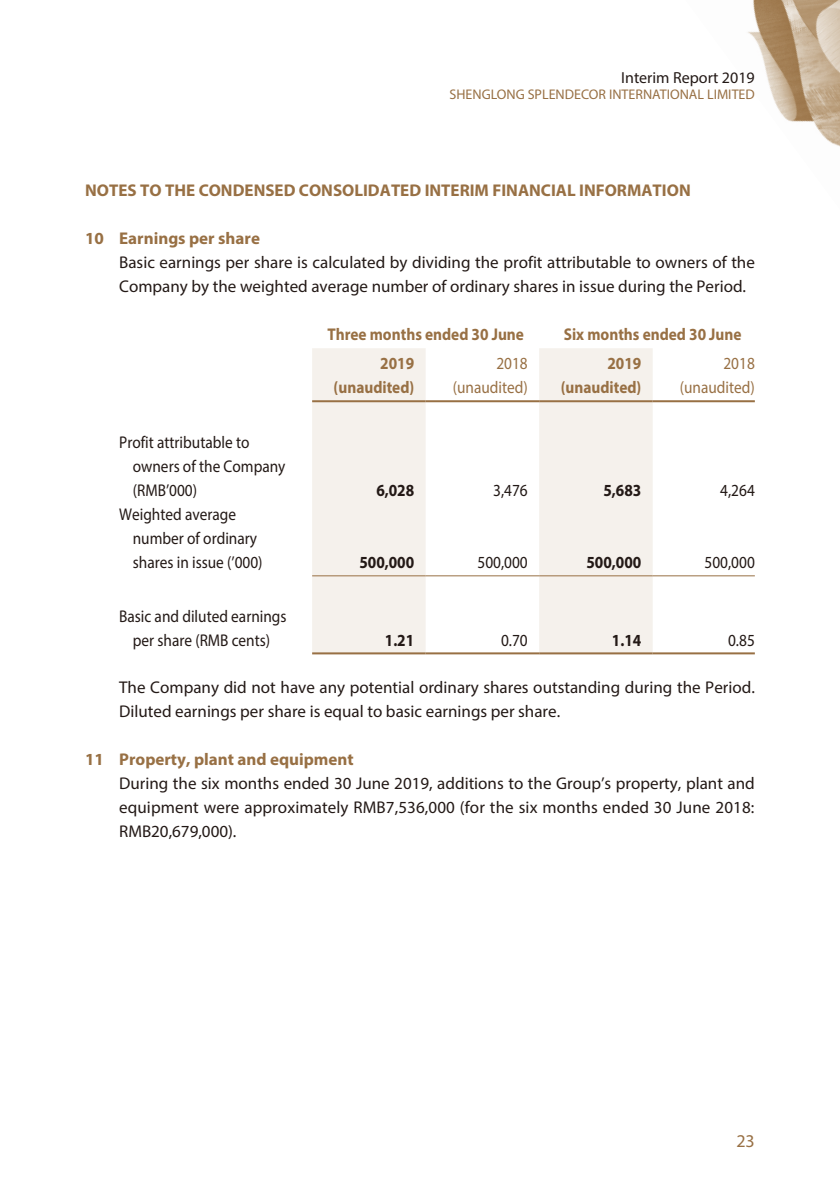
<style>
.page{position:relative;width:840px;height:1191px;background:#fff}
.page>*{position:absolute;margin:0;border:0;box-sizing:border-box;transform-origin:0 0}
.t1{font:18px "Myriad Pro";color:#987044}
.t2{font:17px/24px "Myriad Pro";color:#231916}
.t3{font:17px/24px "Myriad Pro";color:#231916;scale:.9 1}
.t4{font:700 17px "Myriad Pro";color:#987044}
.t5{font:700 17px "Myriad Pro";color:#987044;scale:.9 1}
.t6{font:700 17px "Myriad Pro";color:#231916;scale:.9 1}
.t7{font:17px "Myriad Pro";color:#987044;scale:.9 1}
.t8{font:16px "Myriad Pro";color:#231916}
.t9{font:14px "Myriad Pro";color:#987044}
</style>
<div class="page">
<img style="left:748px;top:0;width:91px;height:146px">
<svg style="left:312px;top:348px;width:340px;height:304px;fill:#f5f1ec"></svg>
<hr style="left:312px;top:400px;width:113px;height:2px;background:#987044">
<hr style="left:425px;top:400px;width:114px;height:2px;background:#987044">
<hr style="left:539px;top:400px;width:113px;height:2px;background:#987044">
<hr style="left:652px;top:400px;width:102px;height:2px;background:#987044">
<hr style="left:312px;top:575px;width:113px;height:1px;background:#987044">
<hr style="left:425px;top:575px;width:114px;height:1px;background:#987044">
<hr style="left:539px;top:575px;width:113px;height:1px;background:#987044">
<hr style="left:652px;top:575px;width:102px;height:1px;background:#987044">
<hr style="left:312px;top:652px;width:113px;height:2px;background:#987044">
<hr style="left:425px;top:652px;width:114px;height:2px;background:#987044">
<hr style="left:539px;top:652px;width:113px;height:2px;background:#987044">
<hr style="left:652px;top:652px;width:102px;height:2px;background:#987044">
<p class="t8" style="left:621px;top:68px;width:135px">Interim Report 2019</p>
<p class="t9" style="left:449px;top:86px;width:307px">SHENGLONG SPLENDECOR INTERNATIONAL LIMITED</p>
<p class="t4" style="left:85px;top:179px;width:606px">NOTES TO THE CONDENSED CONSOLIDATED INTERIM FINANCIAL INFORMATION</p>
<p class="t4" style="left:85px;top:227px;width:176px">10 Earnings per share</p>
<p class="t2" style="left:119px;top:250px;width:637px">Basic earnings per share is calculated by dividing the profit attributable to owners of the<br>Company by the weighted average number of ordinary shares in issue during the Period.</p>
<p class="t5" style="left:327px;top:323px;width:220px">Three months ended 30 June</p>
<p class="t5" style="left:563px;top:323px;width:199px">Six months ended 30 June</p>
<p class="t5" style="left:380px;top:352px;width:39px">2019</p>
<p class="t7" style="left:496px;top:353px;width:36px">2018</p>
<p class="t5" style="left:607px;top:352px;width:39px">2019</p>
<p class="t7" style="left:723px;top:353px;width:36px">2018</p>
<p class="t5" style="left:333px;top:377px;width:91px">(unaudited)</p>
<p class="t7" style="left:452px;top:377px;width:85px">(unaudited)</p>
<p class="t5" style="left:560px;top:377px;width:91px">(unaudited)</p>
<p class="t7" style="left:679px;top:377px;width:85px">(unaudited)</p>
<p class="t3" style="left:133px;top:429px;width:171px;text-indent:-14px">Profit attributable to owners of the Company (RMB’000)</p>
<p class="t6" style="left:376px;top:479px;width:44px">6,028</p>
<p class="t3" style="left:493px;top:477px;width:40px">3,476</p>
<p class="t6" style="left:603px;top:479px;width:44px">5,683</p>
<p class="t3" style="left:719px;top:477px;width:40px">4,264</p>
<p class="t3" style="left:133px;top:501px;width:146px;text-indent:-14px">Weighted average number of ordinary shares in issue (’000)</p>
<p class="t6" style="left:359px;top:551px;width:63px">500,000</p>
<p class="t3" style="left:477px;top:549px;width:57px">500,000</p>
<p class="t6" style="left:586px;top:551px;width:63px">500,000</p>
<p class="t3" style="left:704px;top:549px;width:57px">500,000</p>
<p class="t3" style="left:119px;top:603px;width:187px;text-align:center">Basic and diluted earnings per share (RMB cents)</p>
<p class="t6" style="left:384px;top:629px;width:34px">1.21</p>
<p class="t3" style="left:501px;top:627px;width:31px">0.70</p>
<p class="t6" style="left:611px;top:629px;width:34px">1.14</p>
<p class="t3" style="left:727px;top:627px;width:31px">0.85</p>
<p class="t2" style="left:119px;top:674px;width:636px">The Company did not have any potential ordinary shares outstanding during the Period.<br>Diluted earnings per share is equal to basic earnings per share.</p>
<p class="t4" style="left:85px;top:748px;width:270px">11 Property, plant and equipment</p>
<p class="t2" style="left:119px;top:770px;width:636px;text-align:justify">During the six months ended 30 June 2019, additions to the Group’s property, plant and equipment were approximately RMB7,536,000 (for the six months ended 30 June 2018:<br>RMB20,679,000).</p>
<p class="t1" style="left:736px;top:1129px;width:20px">23</p>
</div>
